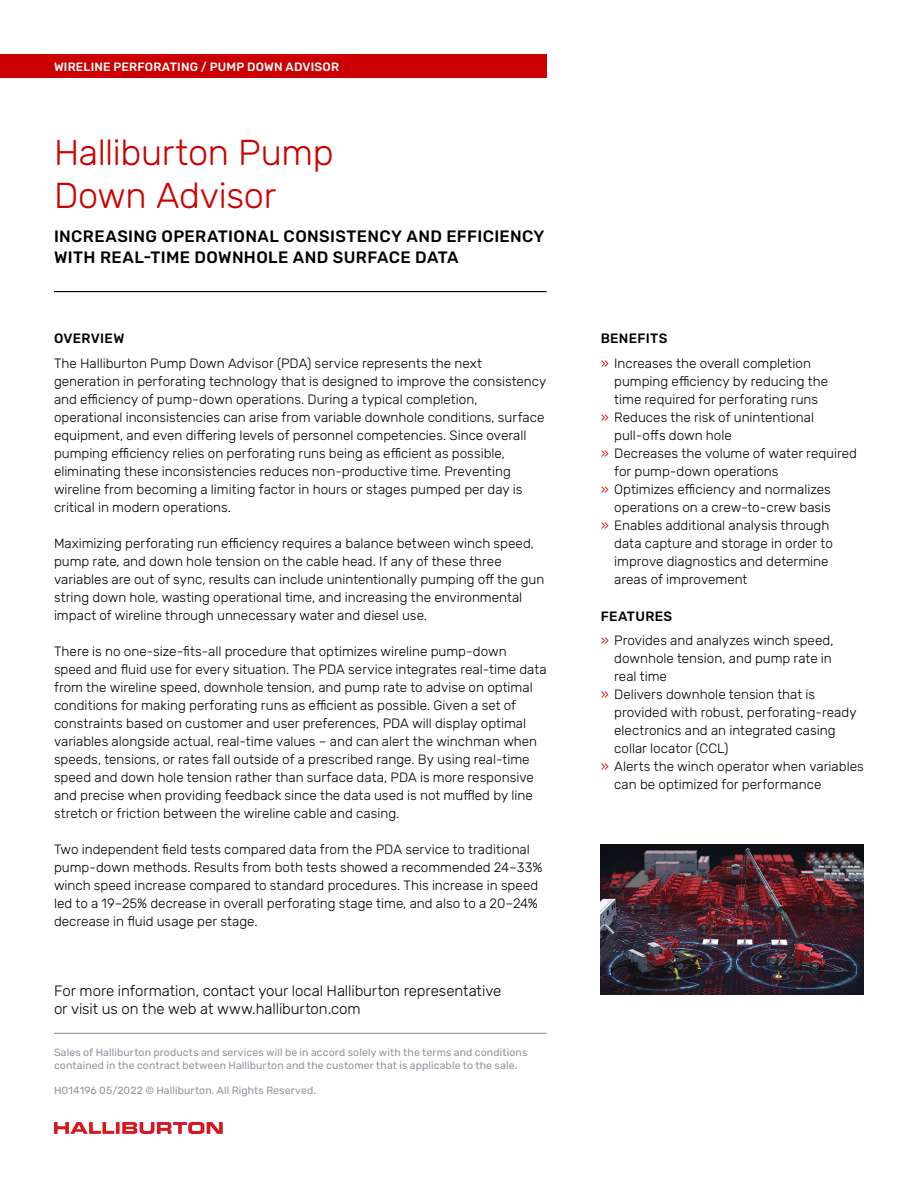
<style>
.page{position:relative;width:918px;height:1188px;background:#fff}
.page>*{position:absolute;margin:0;border:0;box-sizing:border-box;transform-origin:0 0}
.t1{font:300 36px/43.2px "Rubik";letter-spacing:-.01em;color:#c00}
.t2{font:500 16.5px/21px "Rubik";letter-spacing:.02em;color:#000}
.t3{font:300 15px/18px "Rubik";letter-spacing:-.005em;color:#000}
.t4{font:300 13.5px/18px "Rubik";color:#000}
.t5{font:500 13.5px "Rubik";letter-spacing:.02em;color:#000}
.t6{font:500 12px "Rubik";letter-spacing:.015em;color:#fff}
.t7{font:10.5px "Rubik";letter-spacing:.01em;color:#8f969e}
.s1{color:#c00}
</style>
<div class="page">
<div style="left:0;top:54px;width:547px;height:24px;background:#c00"></div>
<hr style="left:54px;top:291px;width:493px;height:1px;background:#000">
<img style="left:601px;top:844px;width:263px;height:151px">
<svg style="left:54px;top:1122px;width:169px;height:12px"></svg>
<hr style="left:54px;top:1033px;width:493px;height:1px;background:#8f969e">
<p class="t6" style="left:54px;top:61px;width:287px">WIRELINE PERFORATING / PUMP DOWN ADVISOR</p>
<p class="t1" style="left:54px;top:131px;width:281px">Halliburton Pump<br>Down Advisor</p>
<p class="t2" style="left:54px;top:226px;width:492px">INCREASING OPERATIONAL CONSISTENCY AND EFFICIENCY<br>WITH REAL-TIME DOWNHOLE AND SURFACE DATA</p>
<p class="t5" style="left:54px;top:331px;width:72px">OVERVIEW</p>
<p class="t4" style="left:54px;top:355px;width:494px">The Halliburton Pump Down Advisor (PDA) service represents the next generation in perforating technology that is designed to improve the consistency and efficiency of pump-down operations. During a typical completion, operational inconsistencies can arise from variable downhole conditions, surface equipment, and even differing levels of personnel competencies. Since overall pumping efficiency relies on perforating runs being as efficient as possible, eliminating these inconsistencies reduces non-productive time. Preventing wireline from becoming a limiting factor in hours or stages pumped per day is critical in modern operations.</p>
<p class="t4" style="left:54px;top:535px;width:492px">Maximizing perforating run efficiency requires a balance between winch speed, pump rate, and down hole tension on the cable head. If any of these three variables are out of sync, results can include unintentionally pumping off the gun string down hole, wasting operational time, and increasing the environmental impact of wireline through unnecessary water and diesel use.</p>
<p class="t4" style="left:54px;top:643px;width:494px">There is no one-size-fits-all procedure that optimizes wireline pump-down speed and fluid use for every situation. The PDA service integrates real-time data from the wireline speed, downhole tension, and pump rate to advise on optimal conditions for making perforating runs as efficient as possible. Given a set of constraints based on customer and user preferences, PDA will display optimal variables alongside actual, real-time values – and can alert the winchman when speeds, tensions, or rates fall outside of a prescribed range. By using real-time speed and down hole tension rather than surface data, PDA is more responsive and precise when providing feedback since the data used is not muffled by line stretch or friction between the wireline cable and casing.</p>
<p class="t4" style="left:54px;top:841px;width:490px">Two independent field tests compared data from the PDA service to traditional pump-down methods. Results from both tests showed a recommended 24–33% winch speed increase compared to standard procedures. This increase in speed led to a 19–25% decrease in overall perforating stage time, and also to a 20–24% decrease in fluid usage per stage.</p>
<p class="t3" style="left:54px;top:982px;width:449px">For more information, contact your local Halliburton representative or visit us on the web at www.halliburton.com</p>
<p class="t7" style="left:54px;top:1047px;width:475px">Sales of Halliburton products and services will be in accord solely with the terms and conditions</p>
<p class="t7" style="left:54px;top:1059px;width:465px">contained in the contract between Halliburton and the customer that is applicable to the sale.</p>
<p class="t7" style="left:54px;top:1084px;width:264px">H014196 05/2022 © Halliburton. All Rights Reserved.</p>
<p class="t5" style="left:601px;top:331px;width:68px">BENEFITS</p>
<p class="t4" style="left:614px;top:355px;width:215px;text-indent:-14px"><span class="s1">»</span> Increases the overall completion pumping efficiency by reducing the time required for perforating runs</p>
<p class="t4" style="left:614px;top:409px;width:201px;text-indent:-14px"><span class="s1">»</span> Reduces the risk of unintentional pull-offs down hole</p>
<p class="t4" style="left:614px;top:445px;width:244px;text-indent:-14px"><span class="s1">»</span> Decreases the volume of water required for pump-down operations</p>
<p class="t4" style="left:601px;top:481px;width:232px;text-align:right"><span class="s1">»</span> Optimizes efficiency and normalizes operations on a crew-to-crew basis</p>
<p class="t4" style="left:614px;top:517px;width:220px;text-indent:-14px"><span class="s1">»</span> Enables additional analysis through data capture and storage in order to improve diagnostics and determine areas of improvement</p>
<p class="t5" style="left:601px;top:608px;width:73px">FEATURES</p>
<p class="t4" style="left:614px;top:632px;width:221px;text-indent:-14px"><span class="s1">»</span> Provides and analyzes winch speed, downhole tension, and pump rate in real time</p>
<p class="t4" style="left:614px;top:686px;width:244px;text-indent:-14px"><span class="s1">»</span> Delivers downhole tension that is provided with robust, perforating-ready electronics and an integrated casing collar locator (CCL)</p>
<p class="t4" style="left:614px;top:758px;width:251px;text-indent:-14px"><span class="s1">»</span> Alerts the winch operator when variables can be optimized for performance</p>
</div>
